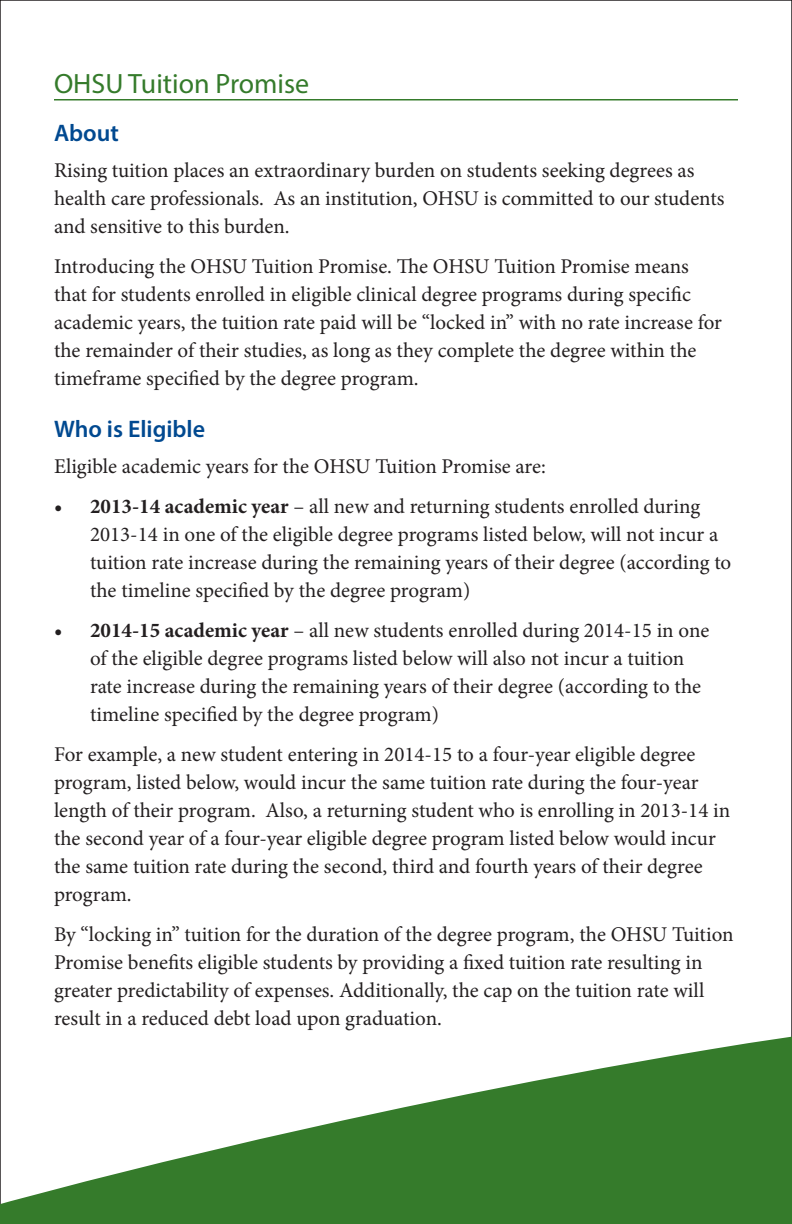
<style>
.page{position:relative;width:792px;height:1224px;background:#fff}
.page>*{position:absolute;margin:0;border:0;box-sizing:border-box;transform-origin:0 0}
.Green_Headline_w_rul{font:28px "Myriad Pro";color:#357b2b}
.Subhead{font:600 24px "Myriad Pro";color:#014990}
.Text{font:21px/28px "Minion Pro";color:#231f20}
.s1{font-weight:700}
</style>
<div class="page">
<hr style="left:54px;top:99px;width:684px;height:1px;background:#357b2b">
<svg style="left:0;top:965px;width:792px;height:259px"></svg>
<p class="Green_Headline_w_rul" style="left:54px;top:66px;width:257px">OHSU Tuition Promise</p>
<p class="Subhead" style="left:54px;top:118px;width:66px">About</p>
<p class="Text" style="left:54px;top:156px;width:672px">Rising tuition places an extraordinary burden on students seeking degrees as health care professionals. As an institution, OHSU is committed to our students and sensitive to this burden.</p>
<p class="Text" style="left:54px;top:252px;width:669px">Introducing the OHSU Tuition Promise. The OHSU Tuition Promise means that for students enrolled in eligible clinical degree programs during specific academic years, the tuition rate paid will be “locked in” with no rate increase for the remainder of their studies, as long as they complete the degree within the timeframe specified by the degree program.</p>
<p class="Subhead" style="left:54px;top:414px;width:153px">Who is Eligible</p>
<p class="Text" style="left:54px;top:452px;width:493px">Eligible academic years for the OHSU Tuition Promise are:</p>
<p class="Text" style="left:90px;top:492px;width:643px;text-indent:-36px"><span class="s1">• 2013-14 academic year</span> – all new and returning students enrolled during 2013-14 in one of the eligible degree programs listed below, will not incur a tuition rate increase during the remaining years of their degree (according to the timeline specified by the degree program)</p>
<p class="Text" style="left:90px;top:616px;width:621px;text-indent:-36px"><span class="s1">• 2014-15 academic year</span> – all new students enrolled during 2014-15 in one of the eligible degree programs listed below will also not incur a tuition rate increase during the remaining years of their degree (according to the timeline specified by the degree program)</p>
<p class="Text" style="left:54px;top:740px;width:678px">For example, a new student entering in 2014-15 to a four-year eligible degree program, listed below, would incur the same tuition rate during the four-year length of their program. Also, a returning student who is enrolling in 2013-14 in the second year of a four-year eligible degree program listed below would incur the same tuition rate during the second, third and fourth years of their degree program.</p>
<p class="Text" style="left:54px;top:920px;width:681px">By “locking in” tuition for the duration of the degree program, the OHSU Tuition Promise benefits eligible students by providing a fixed tuition rate resulting in greater predictability of expenses. Additionally, the cap on the tuition rate will result in a reduced debt load upon graduation.</p>
</div>
